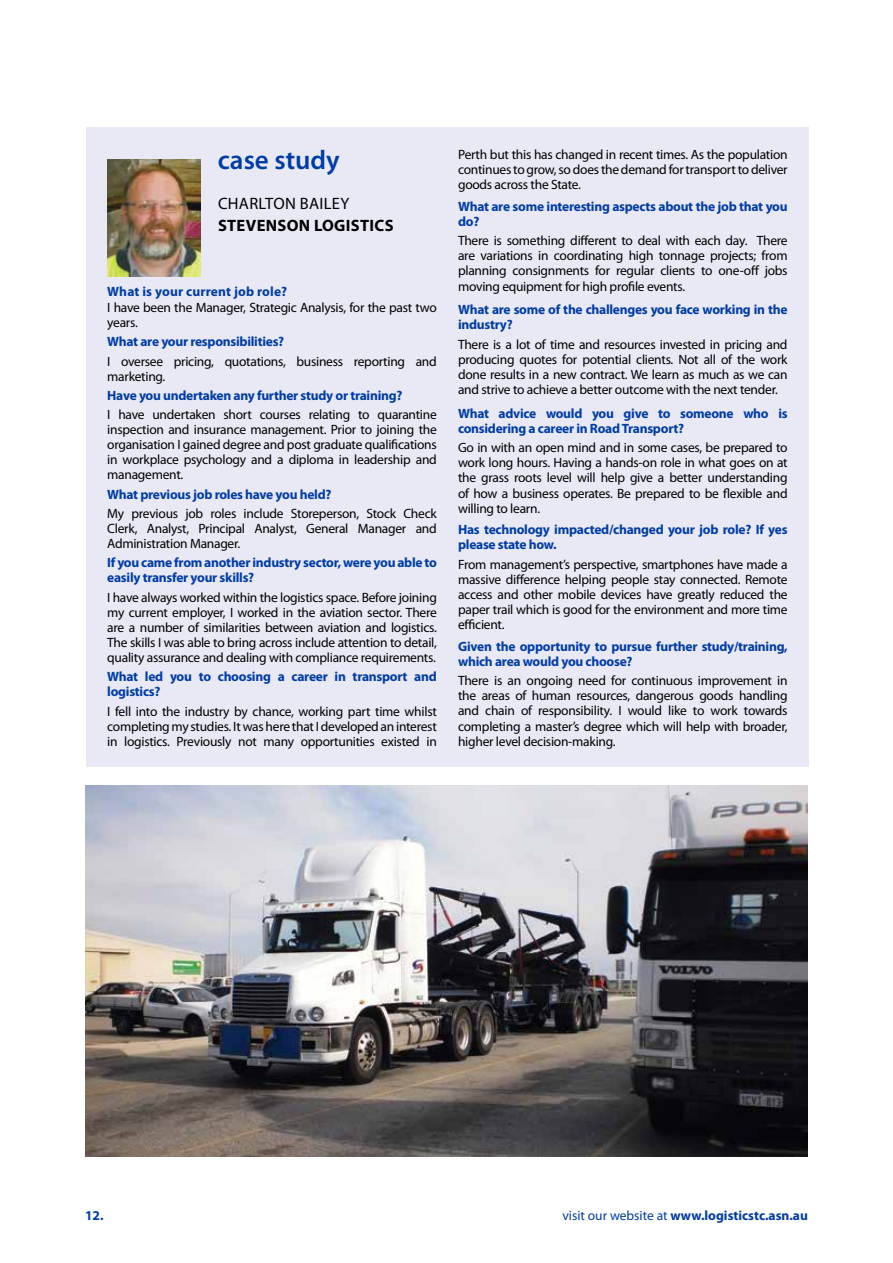
<style>
.page{position:relative;width:893px;height:1263px;background:#fff}
.page>*{position:absolute;margin:0;border:0;box-sizing:border-box;transform-origin:0 0}
.t1{font:600 27px "Myriad Pro";color:#003ca6}
.t2{font:700 16.5px "Myriad Pro";letter-spacing:.02em;color:#000}
.t3{font:16.5px "Myriad Pro";letter-spacing:.02em;color:#000}
.t4{font:13.5px/15.1px "Myriad Pro";letter-spacing:-.02em;color:#000;text-align:justify}
.t5{font:700 13.5px/15.1px "Myriad Pro";letter-spacing:-.02em;color:#003ca6}
.t6{font:700 13.5px "Myriad Pro";color:#003ca6}
.t7{font:700 13.5px "Myriad Pro";letter-spacing:.01em;color:#003ca6}
.s1{font-weight:400}
</style>
<div class="page">
<div style="left:86px;top:128px;width:723px;height:639px;background:#e9e9f6"></div>
<img style="left:107px;top:159px;width:94px;height:117px">
<img style="left:85px;top:785px;width:723px;height:372px">
<h1 class="t1" style="left:218px;top:143px;width:123px">case study</h1>
<p class="t3" style="left:218px;top:193px;width:133px">CHARLTON BAILEY</p>
<p class="t2" style="left:218px;top:215px;width:177px">STEVENSON LOGISTICS</p>
<p class="t7" style="left:107px;top:283px;width:181px">What is your current job role?</p>
<p class="t4" style="left:107px;top:300px;width:331px">I have been the Manager, Strategic Analysis, for the past two years.</p>
<p class="t5" style="left:107px;top:334px;width:178px">What are your responsibilities?</p>
<p class="t4" style="left:107px;top:353px;width:331px">I oversee pricing, quotations, business reporting and marketing.</p>
<p class="t5" style="left:107px;top:387px;width:297px">Have you undertaken any further study or training?</p>
<p class="t4" style="left:107px;top:407px;width:331px">I have undertaken short courses relating to quarantine inspection and insurance management. Prior to joining the organisation I gained degree and post graduate qualifications in workplace psychology and a diploma in leadership and management.</p>
<p class="t5" style="left:107px;top:486px;width:226px">What previous job roles have you held?</p>
<p class="t4" style="left:107px;top:506px;width:331px">My previous job roles include Storeperson, Stock Check Clerk, Analyst, Principal Analyst, General Manager and Administration Manager.</p>
<p class="t5" style="left:107px;top:555px;width:331px">If you came from another industry sector, were you able to easily transfer your skills?</p>
<p class="t4" style="left:107px;top:589px;width:331px">I have always worked within the logistics space. Before joining my current employer, I worked in the aviation sector. There are a number of similarities between aviation and logistics.<br>The skills I was able to bring across include attention to detail, quality assurance and dealing with compliance requirements.</p>
<p class="t5" style="left:107px;top:669px;width:331px">What led you to choosing a career in transport and logistics?</p>
<p class="t4" style="left:107px;top:703px;width:331px">I fell into the industry by chance, working part time whilst completing my studies. It was here that I developed an interest in logistics. Previously not many opportunities existed in</p>
<p class="t4" style="left:458px;top:147px;width:331px">Perth but this has changed in recent times. As the population continues to grow, so does the demand for transport to deliver goods across the State.</p>
<p class="t5" style="left:458px;top:198px;width:331px">What are some interesting aspects about the job that you do?</p>
<p class="t4" style="left:458px;top:233px;width:331px">There is something different to deal with each day. There are variations in coordinating high tonnage projects; from planning consignments for regular clients to one-off jobs moving equipment for high profile events.</p>
<p class="t5" style="left:458px;top:302px;width:331px">What are some of the challenges you face working in the industry?</p>
<p class="t4" style="left:458px;top:336px;width:331px">There is a lot of time and resources invested in pricing and producing quotes for potential clients. Not all of the work done results in a new contract. We learn as much as we can and strive to achieve a better outcome with the next tender.</p>
<p class="t5" style="left:458px;top:405px;width:331px">What advice would you give to someone who is considering a career in Road Transport?</p>
<p class="t4" style="left:458px;top:440px;width:331px">Go in with an open mind and in some cases, be prepared to work long hours. Having a hands-on role in what goes on at the grass roots level will help give a better understanding of how a business operates. Be prepared to be flexible and willing to learn.</p>
<p class="t5" style="left:458px;top:522px;width:331px">Has technology impacted/changed your job role? If yes please state how.</p>
<p class="t4" style="left:458px;top:556px;width:331px">From management’s perspective, smartphones have made a massive difference helping people stay connected. Remote access and other mobile devices have greatly reduced the paper trail which is good for the environment and more time efficient.</p>
<p class="t5" style="left:458px;top:638px;width:331px">Given the opportunity to pursue further study/training, which area would you choose?</p>
<p class="t4" style="left:458px;top:673px;width:331px">There is an ongoing need for continuous improvement in the areas of human resources, dangerous goods handling and chain of responsibility. I would like to work towards completing a master’s degree which will help with broader, higher level decision-making.</p>
<p class="t5" style="left:85px;top:1208px;width:20px">12.</p>
<p class="t6" style="left:562px;top:1207px;width:247px"><span class="s1">visit our website at</span> www.logisticstc.asn.au</p>
</div>
